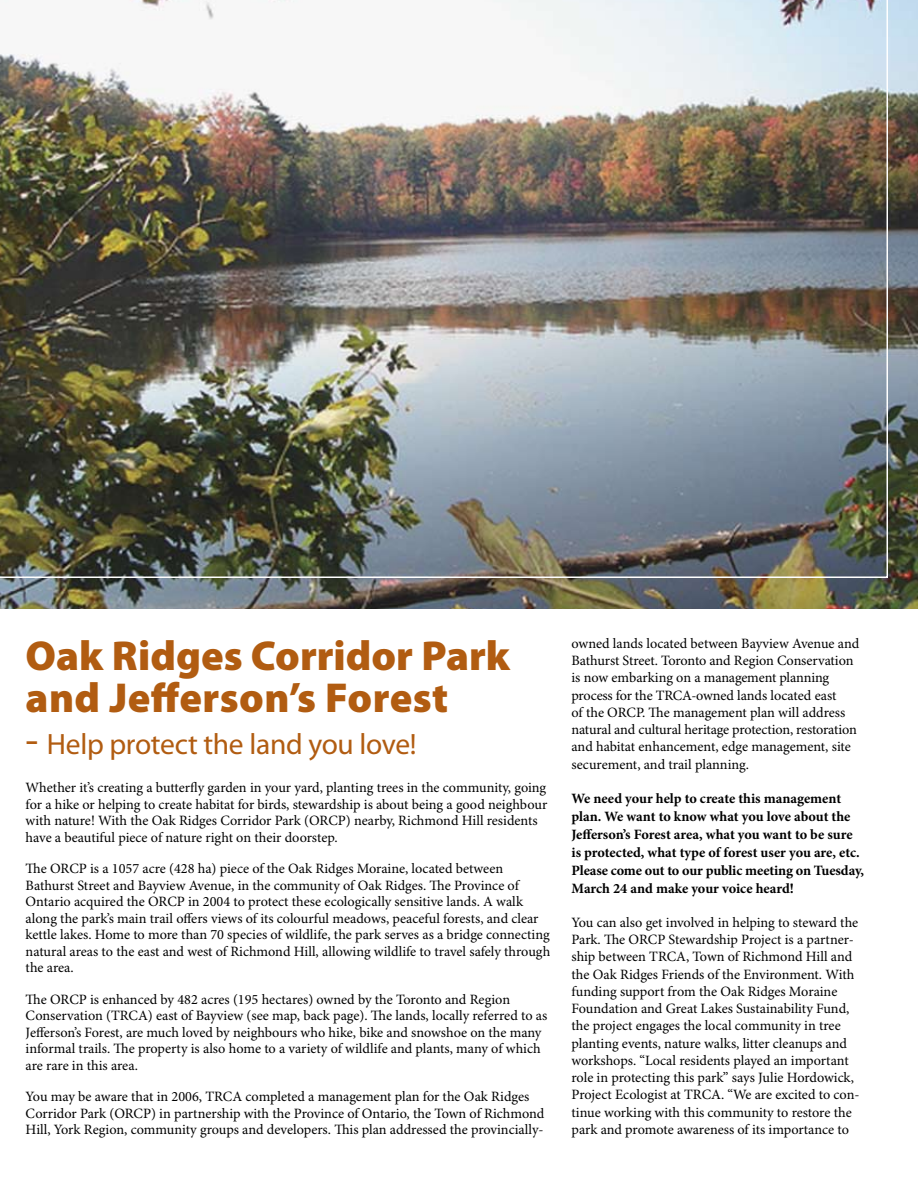
<style>
.page{position:relative;width:918px;height:1188px;background:#fff}
.page>*{position:absolute;margin:0;border:0;box-sizing:border-box;transform-origin:0 0}
.t1{font:900 42px/42px "Myriad Pro";color:#b15c11}
.t2{font:29.55px "Myriad Pro";letter-spacing:-.01em;color:#b15c11}
.t3{font:14.25px/17.2px "Minion Pro";letter-spacing:-.005em;color:#000}
.t4{font:700 14.25px/18px "Minion Pro";letter-spacing:-.005em;color:#000}
.s1{font-size:42px}
</style>
<div class="page">
<img style="left:0;top:0;width:918px;height:608px">
<img style="left:0;top:0;width:888px;height:578px">
<h1 class="t1" style="left:26px;top:635px;width:486px">Oak Ridges Corridor Park and Jefferson’s Forest</h1>
<h2 class="t2" style="left:26px;top:728px;width:393px"><span class="s1">-</span> Help protect the land you love!</h2>
<p class="t3" style="left:26px;top:780px;width:523px;line-height:16.5px">Whether it’s creating a butterfly garden in your yard, planting trees in the community, going for a hike or helping to create habitat for birds, stewardship is about being a good neighbour with nature! With the Oak Ridges Corridor Park (ORCP) nearby, Richmond Hill residents have a beautiful piece of nature right on their doorstep.</p>
<p class="t3" style="left:26px;top:861px;width:526px;line-height:16.5px">The ORCP is a 1057 acre (428 ha) piece of the Oak Ridges Moraine, located between Bathurst Street and Bayview Avenue, in the community of Oak Ridges. The Province of Ontario acquired the ORCP in 2004 to protect these ecologically sensitive lands. A walk along the park’s main trail offers views of its colourful meadows, peaceful forests, and clear kettle lakes. Home to more than 70 species of wildlife, the park serves as a bridge connecting natural areas to the east and west of Richmond Hill, allowing wildlife to travel safely through the area.</p>
<p class="t3" style="left:26px;top:992px;width:523px;line-height:16.5px">The ORCP is enhanced by 482 acres (195 hectares) owned by the Toronto and Region Conservation (TRCA) east of Bayview (see map, back page). The lands, locally referred to as Jefferson’s Forest, are much loved by neighbours who hike, bike and snowshoe on the many informal trails. The property is also home to a variety of wildlife and plants, many of which are rare in this area.</p>
<p class="t3" style="left:26px;top:1089px;width:520px;line-height:16.5px">You may be aware that in 2006, TRCA completed a management plan for the Oak Ridges<br>Corridor Park (ORCP) in partnership with the Province of Ontario, the Town of Richmond<br>Hill, York Region, community groups and developers. This plan addressed the provincially-</p>
<p class="t3" style="left:572px;top:635px;width:289px">owned lands located between Bayview Avenue and Bathurst Street. Toronto and Region Conservation is now embarking on a management planning process for the TRCA-owned lands located east<br>of the ORCP. The management plan will address natural and cultural heritage protection, restoration and habitat enhancement, edge management, site securement, and trail planning.</p>
<p class="t4" style="left:572px;top:790px;width:294px">We need your help to create this management plan. We want to know what you love about the Jefferson’s Forest area, what you want to be sure is protected, what type of forest user you are, etc.<br>Please come out to our public meeting on Tuesday, March 24 and make your voice heard!</p>
<p class="t3" style="left:572px;top:914px;width:290px">You can also get involved in helping to steward the Park. The ORCP Stewardship Project is a partner&shy;ship between TRCA, Town of Richmond Hill and the Oak Ridges Friends of the Environment. With funding support from the Oak Ridges Moraine Foundation and Great Lakes Sustainability Fund, the project engages the local community in tree planting events, nature walks, litter cleanups and workshops. “Local residents played an important role in protecting this park” says Julie Hordowick, Project Ecologist at TRCA. “We are excited to con&shy;tinue working with this community to restore the park and promote awareness of its importance to</p>
</div>
